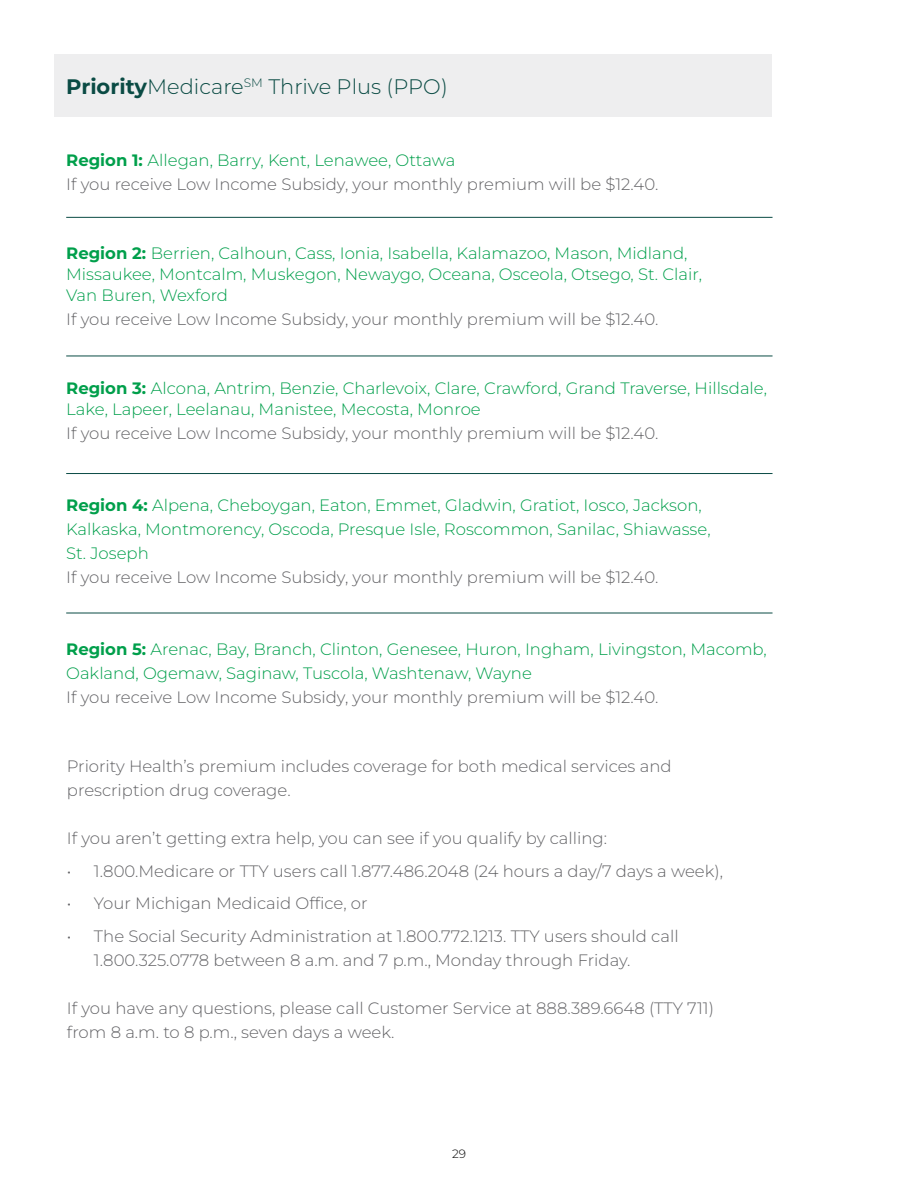
<style>
.page{position:relative;width:918px;height:1188px;background:#fff}
.page>*{position:absolute;margin:0;border:0;box-sizing:border-box;transform-origin:0 0}
.t1{font:300 21px "Montserrat";color:#0a4b44}
.t2{font:300 16.5px/24px "Montserrat";color:#636366}
.t3{font:300 16.5px/21px "Montserrat";color:#009f4b}
.t4{font:300 12px "Montserrat";color:#000}
.s1{font-weight:700}
</style>
<div class="page">
<div style="left:54px;top:54px;width:718px;height:63px;background:#eeeeef"></div>
<hr style="left:66px;top:217px;width:707px;height:1px;background:#0a4b44">
<hr style="left:66px;top:356px;width:707px;height:1px;background:#0a4b44">
<hr style="left:66px;top:473px;width:707px;height:1px;background:#0a4b44">
<hr style="left:66px;top:613px;width:707px;height:1px;background:#0a4b44">
<h3 class="t1" style="left:66px;top:72px;width:383px"><span class="s1">Priority</span>Medicare<sup>SM</sup> Thrive Plus (PPO)</h3>
<p class="t3" style="left:66px;top:149px;width:391px"><span class="s1">Region 1:</span> Allegan, Barry, Kent, Lenawee, Ottawa</p>
<p class="t2" style="left:66px;top:171px;width:594px">If you receive Low Income Subsidy, your monthly premium will be $12.40.</p>
<p class="t3" style="left:66px;top:242px;width:637px"><span class="s1">Region 2:</span> Berrien, Calhoun, Cass, Ionia, Isabella, Kalamazoo, Mason, Midland,<br>Missaukee, Montcalm, Muskegon, Newaygo, Oceana, Osceola, Otsego, St. Clair,<br>Van Buren, Wexford</p>
<p class="t2" style="left:66px;top:306px;width:594px">If you receive Low Income Subsidy, your monthly premium will be $12.40.</p>
<p class="t3" style="left:66px;top:377px;width:702px"><span class="s1">Region 3:</span> Alcona, Antrim, Benzie, Charlevoix, Clare, Crawford, Grand Traverse, Hillsdale,<br>Lake, Lapeer, Leelanau, Manistee, Mecosta, Monroe</p>
<p class="t2" style="left:66px;top:420px;width:594px">If you receive Low Income Subsidy, your monthly premium will be $12.40.</p>
<p class="t3" style="left:66px;top:492px;width:646px;line-height:24px"><span class="s1">Region 4:</span> Alpena, Cheboygan, Eaton, Emmet, Gladwin, Gratiot, Iosco, Jackson,<br>Kalkaska, Montmorency, Oscoda, Presque Isle, Roscommon, Sanilac, Shiawasse,<br>St. Joseph</p>
<p class="t2" style="left:66px;top:564px;width:594px">If you receive Low Income Subsidy, your monthly premium will be $12.40.</p>
<p class="t3" style="left:66px;top:636px;width:702px;line-height:24px"><span class="s1">Region 5:</span> Arenac, Bay, Branch, Clinton, Genesee, Huron, Ingham, Livingston, Macomb,<br>Oakland, Ogemaw, Saginaw, Tuscola, Washtenaw, Wayne</p>
<p class="t2" style="left:66px;top:685px;width:594px">If you receive Low Income Subsidy, your monthly premium will be $12.40.</p>
<p class="t2" style="left:67px;top:754px;width:606px">Priority Health’s premium includes coverage for both medical services and prescription drug coverage.</p>
<p class="t2" style="left:67px;top:826px;width:542px">If you aren’t getting extra help, you can see if you qualify by calling:</p>
<p class="t2" style="left:67px;top:858px;width:658px">• 1.800.Medicare or TTY users call 1.877.486.2048 (24 hours a day/7 days a week),</p>
<p class="t2" style="left:67px;top:891px;width:302px">• Your Michigan Medicaid Office, or</p>
<p class="t2" style="left:94px;top:924px;width:586px;text-indent:-27px">• The Social Security Administration at 1.800.772.1213. TTY users should call<br>1.800.325.0778 between 8 a.m. and 7 p.m., Monday through Friday.</p>
<p class="t2" style="left:67px;top:996px;width:649px">If you have any questions, please call Customer Service at 888.389.6648 (TTY 711) from 8 a.m. to 8 p.m., seven days a week.</p>
<p class="t4" style="left:452px;top:1145px;width:15px">29</p>
</div>
